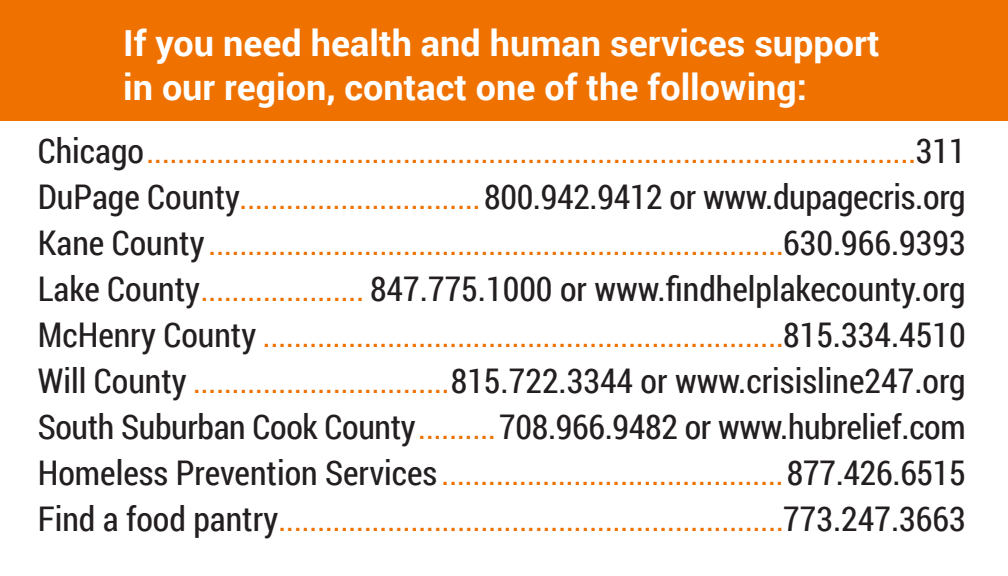
<style>
.page{position:relative;width:1008px;height:576px;background:#fff}
.page>*{position:absolute;margin:0;border:0;box-sizing:border-box;transform-origin:0 0}
.t1{font:700 36px/44px "Roboto";color:#fff}
.t2{font:34px "Roboto Condensed";color:#231f20}
.t3{font:32px "Roboto Condensed";color:#ef7100}
.s1{font-size:34px;color:#231f20}
.s2{font-size:32px;color:#ef7100}
</style>
<div class="page">
<div style="left:0;top:0;width:1008px;height:121px;background:#ef7100"></div>
<p class="t1" style="left:123px;top:19px;width:758px">If you need health and human services support in our region, contact one of the following:</p>
<p class="t3" style="left:38px;top:130px;width:929px"><span class="s1">Chicago</span>...................................................................................................<span class="s1">311</span></p>
<p class="t2" style="left:38px;top:173px;width:929px">DuPage County<span class="s2">...............................</span>800.942.9412 or www.dupagecris.org</p>
<p class="t3" style="left:38px;top:222px;width:929px"><span class="s1">Kane County</span> ..........................................................................<span class="s1">630.966.9393</span></p>
<p class="t2" style="left:38px;top:265px;width:929px">Lake County<span class="s2">.....................</span> 847.775.1000 or www.findhelplakecounty.org</p>
<p class="t3" style="left:38px;top:314px;width:929px"><span class="s1">McHenry County</span> ...................................................................<span class="s1">815.334.4510</span></p>
<p class="t2" style="left:38px;top:357px;width:929px">Will County <span class="s2">.................................</span>815.722.3344 or www.crisisline247.org</p>
<p class="t2" style="left:38px;top:403px;width:930px">South Suburban Cook County<span class="s2">..........</span>708.966.9482 or www.hubrelief.com</p>
<p class="t3" style="left:38px;top:452px;width:929px"><span class="s1">Homeless Prevention Services</span> ............................................<span class="s1">877.426.6515</span></p>
<p class="t3" style="left:38px;top:498px;width:929px"><span class="s1">Find a food pantry</span>.................................................................<span class="s1">773.247.3663</span></p>
</div>
